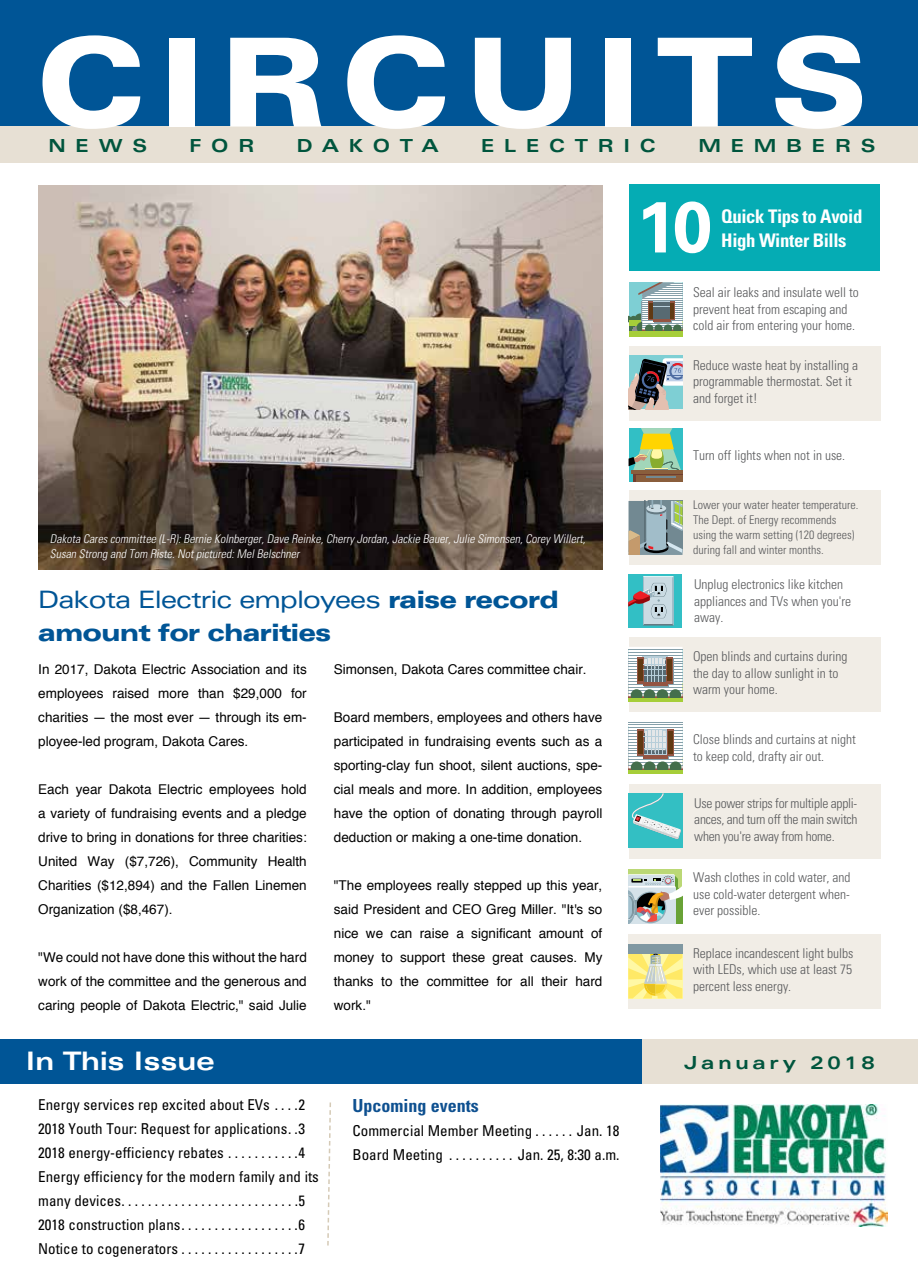
<style>
.page{position:relative;width:918px;height:1269px;background:#fff}
.page>*{position:absolute;margin:0;border:0;box-sizing:border-box;transform-origin:0 0}
.t1{font:900 expanded 123px "Univers LT Std";letter-spacing:.11em;color:#fff}
.t2{font:700 72px "Univers LT Std";color:#fff}
.t3{font:700 expanded 25.5px "Univers LT Std";color:#fff}
.t4{font:900 expanded 24px/33px "Univers LT Std";letter-spacing:-.04em;color:#005596}
.t5{font:700 condensed 18.75px/23.9px "Univers LT Std";letter-spacing:-.02em;color:#fff}
.t6{font:700 expanded 18px "Univers LT Std";letter-spacing:.54em;color:#00553d}
.t7{font:700 condensed 18px "Univers LT Std";color:#0e5090}
.t8{font:700 expanded 18px "Univers LT Std";letter-spacing:.21em;color:#00553d}
.t9{font:condensed 15px/24px "Univers LT Std";color:#000}
.t10{font:13.5px/24px "Helvetica";color:#000;text-align:justify}
.t11{font:300 condensed 13.5px/16.5px "Univers LT Std";color:#58595b}
.t12{font:italic 300 condensed 12px/15px "Univers LT Std";color:#fff}
.t13{font:300 condensed 12px/15px "Univers LT Std";color:#58595b}
.s1{font-weight:400}
</style>
<div class="page">
<div style="left:0;top:0;width:918px;height:148px;background:#005596"></div>
<div style="left:0;top:126px;width:918px;height:37px;background:#e7e0d4"></div>
<svg style="left:327px;top:1102px;width:4px;height:144px"></svg>
<div style="left:0;top:1040px;width:643px;height:44px;background:#005596"></div>
<div style="left:643px;top:1040px;width:275px;height:44px;background:#e7e0d4"></div>
<img style="left:661px;top:1104px;width:226px;height:123px">
<img style="left:38px;top:185px;width:564px;height:385px">
<div style="left:629px;top:346px;width:251px;height:74px;background:#f1ede6"></div>
<div style="left:629px;top:491px;width:251px;height:74px;background:#f1ede6"></div>
<div style="left:629px;top:638px;width:251px;height:74px;background:#f1ede6"></div>
<div style="left:629px;top:784px;width:251px;height:74px;background:#f1ede6"></div>
<div style="left:628px;top:934px;width:252px;height:75px;background:#f1ede6"></div>
<svg style="left:629px;top:282px;width:54px;height:49px"></svg>
<div style="left:629px;top:331px;width:54px;height:5px;background:#a6ce39"></div>
<div style="left:629px;top:355px;width:54px;height:54px;background:#7ecfd4"></div>
<svg style="left:629px;top:358px;width:54px;height:51px"></svg>
<div style="left:629px;top:428px;width:54px;height:54px;background:#32bfc5"></div>
<div style="left:633px;top:472px;width:50px;height:10px;background:#713e2f"></div>
<hr style="left:631px;top:471px;width:52px;height:3px;background:#8a5e3c">
<div style="left:636px;top:476px;width:47px;height:6px;background:#8a5e3c"></div>
<svg style="left:629px;top:428px;width:53px;height:50px"></svg>
<svg style="left:629px;top:501px;width:54px;height:54px"></svg>
<div style="left:628px;top:574px;width:54px;height:54px;background:#32bfc5"></div>
<svg style="left:628px;top:576px;width:46px;height:50px"></svg>
<div style="left:628px;top:647px;width:55px;height:49px;background:#fff"></div>
<hr style="left:628px;top:649px;width:55px;height:1px;background:#86a0aa">
<hr style="left:628px;top:652px;width:55px;height:1px;background:#86a0aa">
<hr style="left:628px;top:655px;width:55px;height:1px;background:#86a0aa">
<hr style="left:628px;top:658px;width:55px;height:1px;background:#86a0aa">
<hr style="left:628px;top:661px;width:55px;height:1px;background:#86a0aa">
<hr style="left:628px;top:664px;width:55px;height:1px;background:#86a0aa">
<hr style="left:628px;top:667px;width:55px;height:1px;background:#86a0aa">
<hr style="left:628px;top:670px;width:55px;height:1px;background:#86a0aa">
<hr style="left:628px;top:672px;width:55px;height:1px;background:#86a0aa">
<hr style="left:628px;top:675px;width:55px;height:1px;background:#86a0aa">
<hr style="left:628px;top:678px;width:55px;height:1px;background:#86a0aa">
<hr style="left:628px;top:681px;width:55px;height:1px;background:#86a0aa">
<hr style="left:628px;top:684px;width:55px;height:1px;background:#86a0aa">
<hr style="left:628px;top:687px;width:55px;height:1px;background:#86a0aa">
<hr style="left:628px;top:690px;width:55px;height:1px;background:#86a0aa">
<hr style="left:628px;top:693px;width:55px;height:1px;background:#86a0aa">
<hr style="left:671px;top:658px;width:3px;height:26px;background:#86a0aa">
<div style="left:643px;top:657px;width:25px;height:26px;background:#b7ced9"></div>
<div style="left:637px;top:657px;width:6px;height:26px;background:#945442"></div>
<div style="left:667px;top:657px;width:6px;height:26px;background:#945442"></div>
<div style="left:669px;top:689px;width:12px;height:12px;background:#446e4c;border-radius:50%"></div>
<hr style="left:628px;top:698px;width:55px;height:3px;background:#a6ce39">
<svg style="left:628px;top:658px;width:44px;height:40px"></svg>
<svg style="left:628px;top:724px;width:55px;height:44px"></svg>
<hr style="left:628px;top:722px;width:55px;height:1px;background:#86a0aa">
<hr style="left:628px;top:725px;width:55px;height:1px;background:#86a0aa">
<hr style="left:628px;top:728px;width:55px;height:1px;background:#86a0aa">
<hr style="left:628px;top:730px;width:55px;height:1px;background:#86a0aa">
<hr style="left:628px;top:733px;width:55px;height:1px;background:#86a0aa">
<hr style="left:628px;top:736px;width:55px;height:1px;background:#86a0aa">
<hr style="left:628px;top:739px;width:55px;height:1px;background:#86a0aa">
<hr style="left:628px;top:742px;width:55px;height:1px;background:#86a0aa">
<hr style="left:628px;top:745px;width:55px;height:1px;background:#86a0aa">
<hr style="left:628px;top:748px;width:55px;height:1px;background:#86a0aa">
<hr style="left:628px;top:751px;width:55px;height:1px;background:#86a0aa">
<hr style="left:628px;top:754px;width:55px;height:1px;background:#86a0aa">
<hr style="left:628px;top:756px;width:55px;height:1px;background:#86a0aa">
<hr style="left:628px;top:759px;width:55px;height:1px;background:#86a0aa">
<hr style="left:628px;top:762px;width:55px;height:1px;background:#86a0aa">
<hr style="left:628px;top:765px;width:55px;height:1px;background:#86a0aa">
<hr style="left:672px;top:731px;width:2px;height:25px;background:#86a0aa">
<svg style="left:643px;top:730px;width:24px;height:1px"></svg>
<div style="left:637px;top:729px;width:6px;height:27px;background:#945442"></div>
<div style="left:667px;top:729px;width:6px;height:27px;background:#945442"></div>
<div style="left:670px;top:761px;width:11px;height:12px;background:#446e4c;border-radius:50%"></div>
<hr style="left:628px;top:770px;width:55px;height:3px;background:#a6ce39">
<svg style="left:628px;top:731px;width:44px;height:39px"></svg>
<svg style="left:628px;top:793px;width:54px;height:54px"></svg>
<div style="left:628px;top:869px;width:54px;height:54px;background:#bbd876"></div>
<div style="left:628px;top:874px;width:47px;height:16px;background:#edf4de"></div>
<div style="left:628px;top:875px;width:47px;height:16px;background:#d5e2e9"></div>
<svg style="left:628px;top:876px;width:54px;height:47px"></svg>
<svg style="left:628px;top:944px;width:54px;height:54px"></svg>
<div style="left:629px;top:184px;width:251px;height:87px;background:#05acb4"></div>
<h1 class="t1" style="left:36px;top:11px;width:834px">CIRCUITS</h1>
<h3 class="t6" style="left:49px;top:135px;width:100px">NEWS</h3>
<h3 class="t6" style="left:190px;top:135px;width:66px">FOR</h3>
<h3 class="t6" style="left:297px;top:135px;width:143px">DAKOTA</h3>
<h3 class="t6" style="left:481px;top:135px;width:176px">ELECTRIC</h3>
<h3 class="t6" style="left:698px;top:135px;width:178px">MEMBERS</h3>
<h2 class="t2" style="left:636px;top:185px;width:77px">10</h2>
<h3 class="t5" style="left:721px;top:204px;width:143px">Quick Tips to Avoid<br>High Winter Bills</h3>
<p class="t11" style="left:693px;top:284px;width:167px">Seal air leaks and insulate well to prevent heat from escaping and cold air from entering your home.</p>
<p class="t11" style="left:693px;top:357px;width:166px">Reduce waste heat by installing a programmable thermostat. Set it and forget it!</p>
<p class="t12" style="left:50px;top:531px;width:540px">Dakota Carescommittee (L-R):Bernie Kolnberger,Dave Reinke,CherryJordan,Jackie Bauer,Julie Simonsen,CoreyWillert,<br>Susan Strong and Tom Riste.Notpictured:MelBelschner</p>
<h3 class="t4" style="left:38px;top:583px;width:522px"><span class="s1">Dakota Electric employees</span> raise record amount for charities</h3>
<p class="t10" style="left:38px;top:658px;width:270px">In 2017, Dakota Electric Association and its employees raised more than $29,000 for charities — the most ever — through its em&shy;ployee-led program, Dakota Cares.</p>
<p class="t10" style="left:38px;top:778px;width:270px">Each year Dakota Electric employees hold a variety of fundraising events and a pledge drive to bring in donations for three charities:<br>United Way ($7,726), Community Health Charities ($12,894) and the Fallen Linemen Organization ($8,467).</p>
<p class="t10" style="left:38px;top:946px;width:270px">"We could not have done this without the hard work of the committee and the generous and caring people of Dakota Electric," said Julie</p>
<p class="t10" style="left:334px;top:658px;width:254px">Simonsen, Dakota Cares committee chair.</p>
<p class="t10" style="left:334px;top:706px;width:270px">Board members, employees and others have participated in fundraising events such as a sporting-clay fun shoot, silent auctions, spe&shy;cial meals and more. In addition, employees have the option of donating through payroll deduction or making a one-time donation.</p>
<p class="t10" style="left:334px;top:874px;width:270px">"The employees really stepped up this year, said President and CEO Greg Miller. "It's so nice we can raise a significant amount of money to support these great causes. My thanks to the committee for all their hard work."</p>
<h3 class="t3" style="left:26px;top:1047px;width:191px">In This Issue</h3>
<p class="t9" style="left:38px;top:1092px;width:282px">Energy services rep excited about EVs . . . 2<br>2018 Youth Tour: Request for applications . 3<br>2018 energy-efficiency rebates . . . . . . . . . . 4<br>Energy efficiency for the modern family and its many devices . . . . . . . . . . . . . . . . . . . . . . . . . . 5<br>2018 construction plans . . . . . . . . . . . . . . . . . 6<br>Notice to cogenerators . . . . . . . . . . . . . . . . . 7</p>
<h3 class="t7" style="left:353px;top:1095px;width:128px">Upcoming events</h3>
<p class="t9" style="left:353px;top:1118px;width:268px">Commercial Member Meeting . . . . . . Jan. 18<br>Board Meeting . . . . . . . . . . Jan. 25, 8:30 a.m.</p>
<p class="t11" style="left:693px;top:447px;width:154px">Turn off lights when not in use.</p>
<p class="t13" style="left:693px;top:497px;width:167px">Lower your water heater temperature.<br>The Dept. of Energy recommends using the warm setting (120 degrees) during fall and winter months.</p>
<p class="t11" style="left:694px;top:576px;width:159px">Unplug electronics like kitchen appliances and TVs when you're away.</p>
<p class="t11" style="left:693px;top:648px;width:156px">Open blinds and curtains during the day to allow sunlight in to warm your home.</p>
<p class="t11" style="left:693px;top:731px;width:164px">Close blinds and curtains at night to keep cold, drafty air out.</p>
<p class="t11" style="left:694px;top:795px;width:165px;text-align:justify">Use power strips for multiple appli&shy;ances, and turn off the main switch when you're away from home.</p>
<p class="t11" style="left:693px;top:869px;width:159px;text-align:justify">Wash clothes in cold water, and use cold-water detergent when&shy;ever possible.</p>
<p class="t11" style="left:693px;top:945px;width:162px;text-align:justify">Replace incandescent light bulbs with LEDs, which use at least 75 percent less energy.</p>
<h3 class="t8" style="left:684px;top:1052px;width:192px">January 2018</h3>
</div>
